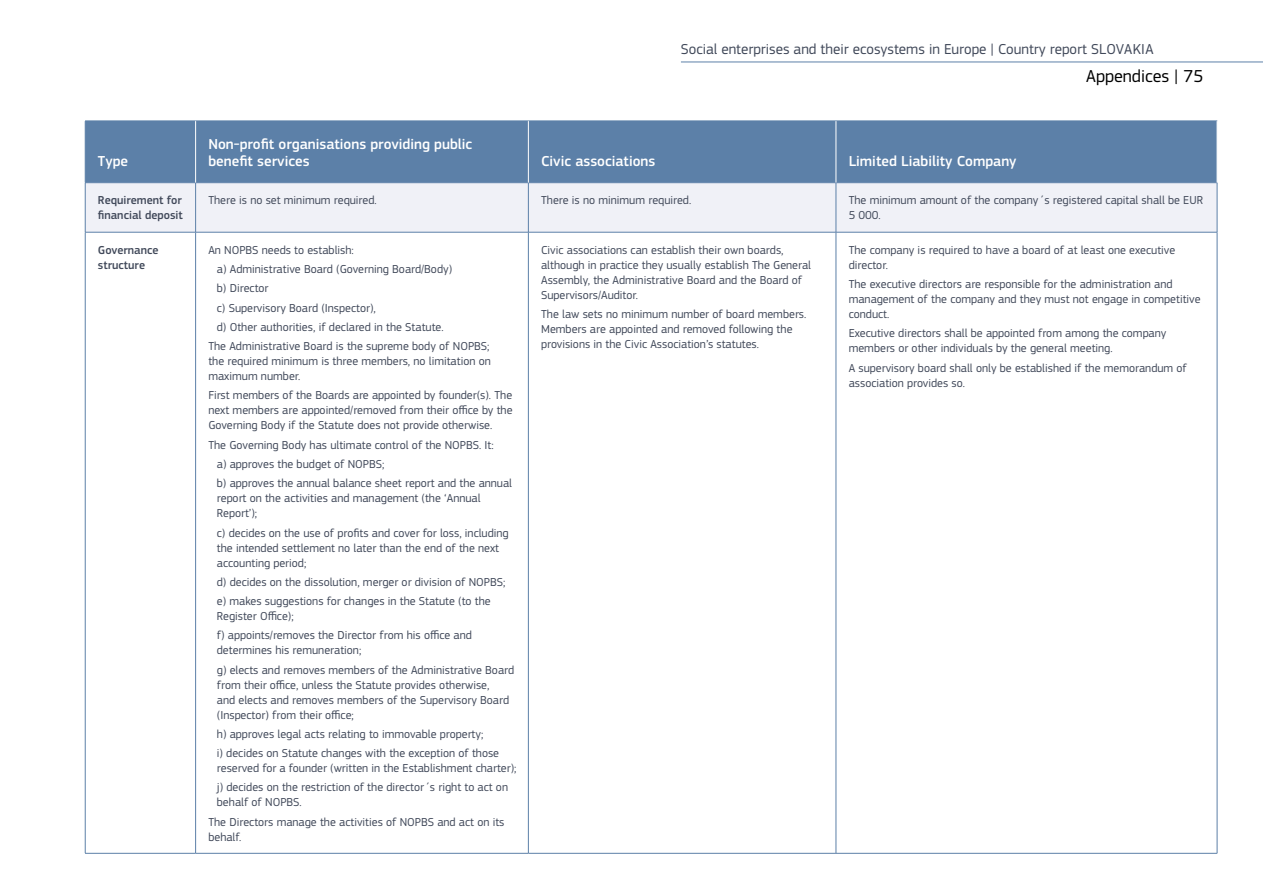
<style>
.page{position:relative;width:1263px;height:893px;background:#fff}
.page>*{position:absolute;margin:0;border:0;box-sizing:border-box;transform-origin:0 0}
.t1{font:18px "EC Square Sans Pro";color:#000}
.Table_title{font:500 15px/16.5px "EC Square Sans Pro";color:#fff}
.t2{font:15px "EC Square Sans Pro";color:#404859}
.Table_text{font:12px/15px "EC Square Sans Pro";color:#404859}
.Table_text-2{font:500 12px/15px "EC Square Sans Pro";color:#404859}
</style>
<div class="page">
<hr style="left:681px;top:62px;width:582px;height:1px;background:#5c80a8">
<div style="left:86px;top:122px;width:1131px;height:60px;background:#5c80a8"></div>
<div style="left:86px;top:183px;width:1131px;height:49px;background:#f0f1f7"></div>
<hr style="left:85px;top:121px;width:111px;height:1px;background:#5c80a8">
<hr style="left:85px;top:121px;width:1px;height:61px;background:#5c80a8">
<hr style="left:196px;top:121px;width:332px;height:1px;background:#5c80a8">
<hr style="left:528px;top:121px;width:308px;height:1px;background:#5c80a8">
<hr style="left:836px;top:121px;width:381px;height:1px;background:#5c80a8">
<hr style="left:85px;top:182px;width:111px;height:1px;background:#5c80a8">
<hr style="left:196px;top:182px;width:332px;height:1px;background:#5c80a8">
<hr style="left:195px;top:183px;width:1px;height:49px;background:#5c80a8">
<hr style="left:528px;top:182px;width:308px;height:1px;background:#5c80a8">
<hr style="left:836px;top:182px;width:381px;height:1px;background:#5c80a8">
<hr style="left:1217px;top:183px;width:1px;height:49px;background:#5c80a8">
<hr style="left:195px;top:232px;width:1px;height:621px;background:#5c80a8">
<hr style="left:1217px;top:232px;width:1px;height:621px;background:#5c80a8">
<hr style="left:85px;top:183px;width:1px;height:49px;background:#5c80a8">
<hr style="left:85px;top:232px;width:111px;height:1px;background:#5c80a8">
<hr style="left:85px;top:232px;width:1px;height:621px;background:#5c80a8">
<hr style="left:196px;top:232px;width:332px;height:1px;background:#5c80a8">
<hr style="left:836px;top:232px;width:381px;height:1px;background:#5c80a8">
<hr style="left:85px;top:853px;width:111px;height:1px;background:#5c80a8">
<hr style="left:196px;top:853px;width:332px;height:1px;background:#5c80a8">
<hr style="left:836px;top:853px;width:381px;height:1px;background:#5c80a8">
<hr style="left:528px;top:183px;width:1px;height:49px;background:#5c80a8">
<hr style="left:836px;top:183px;width:1px;height:49px;background:#5c80a8">
<hr style="left:528px;top:232px;width:308px;height:1px;background:#5c80a8">
<hr style="left:528px;top:232px;width:1px;height:621px;background:#5c80a8">
<hr style="left:836px;top:232px;width:1px;height:621px;background:#5c80a8">
<hr style="left:528px;top:853px;width:308px;height:1px;background:#5c80a8">
<hr style="left:195px;top:121px;width:1px;height:61px;background:#fff">
<hr style="left:528px;top:121px;width:1px;height:61px;background:#fff">
<hr style="left:836px;top:121px;width:1px;height:61px;background:#fff">
<p class="t2" style="left:681px;top:40px;width:474px">Social enterprises and their ecosystems in Europe | Country report SLOVAKIA</p>
<p class="Table_title" style="left:98px;top:153px;width:32px">Type</p>
<p class="Table_title" style="left:208px;top:136px;width:265px">Non-profit organisations providing public benefit services</p>
<p class="Table_title" style="left:541px;top:153px;width:116px">Civic associations</p>
<p class="Table_title" style="left:849px;top:153px;width:169px">Limited Liability Company</p>
<h1 class="t1" style="left:1086px;top:65px;width:119px">Appendices | 75</h1>
<p class="Table_text-2" style="left:98px;top:193px;width:86px">Requirement for financial deposit</p>
<p class="Table_text" style="left:208px;top:193px;width:170px">There is no set minimum required.</p>
<p class="Table_text" style="left:541px;top:193px;width:152px">There is no minimum required.</p>
<p class="Table_text" style="left:849px;top:193px;width:356px">The minimum amount of the company´s registered capital shall be EUR<br>5 000.</p>
<p class="Table_text-2" style="left:98px;top:243px;width:62px">Governance structure</p>
<p class="Table_text" style="left:208px;top:243px;width:147px">An NOPBS needs to establish:</p>
<p class="Table_text" style="left:849px;top:243px;width:328px">The company is required to have a board of at least one executive director.</p>
<p class="Table_text" style="left:849px;top:277px;width:353px">The executive directors are responsible for the administration and management of the company and they must not engage in competitive conduct.</p>
<p class="Table_text" style="left:849px;top:326px;width:319px">Executive directors shall be appointed from among the company members or other individuals by the general meeting.</p>
<p class="Table_text" style="left:849px;top:360px;width:340px">A supervisory board shall only be established if the memorandum of association provides so.</p>
<p class="Table_text" style="left:541px;top:243px;width:271px">Civic associations can establish their own boards, although in practice they usually establish The General Assembly, the Administrative Board and the Board of Supervisors/Auditor.</p>
<p class="Table_text" style="left:541px;top:307px;width:267px">The law sets no minimum number of board members.<br>Members are appointed and removed following the provisions in the Civic Association’s statutes.</p>
<p class="Table_text" style="left:217px;top:262px;width:237px">a) Administrative Board (Governing Board/Body)</p>
<p class="Table_text" style="left:217px;top:281px;width:53px">b) Director</p>
<p class="Table_text" style="left:217px;top:300px;width:160px">c) Supervisory Board (Inspector),</p>
<p class="Table_text" style="left:217px;top:320px;width:228px">d) Other authorities, if declared in the Statute.</p>
<p class="Table_text" style="left:208px;top:339px;width:284px;text-align:justify">The Administrative Board is the supreme body of NOPBS; the required minimum is three members, no limitation on maximum number.</p>
<p class="Table_text" style="left:208px;top:388px;width:306px;text-align:justify">First members of the Boards are appointed by founder(s). The next members are appointed/removed from their office by the Governing Body if the Statute does not provide otherwise.</p>
<p class="Table_text" style="left:208px;top:437px;width:287px">The Governing Body has ultimate control of the NOPBS. It:</p>
<p class="Table_text" style="left:217px;top:457px;width:169px">a) approves the budget of NOPBS;</p>
<p class="Table_text" style="left:217px;top:476px;width:297px">b) approves the annual balance sheet report and the annual report on the activities and management (the ‘Annual<br>Report’);</p>
<p class="Table_text" style="left:217px;top:525px;width:293px">c) decides on the use of profits and cover for loss, including the intended settlement no later than the end of the next accounting period;</p>
<p class="Table_text" style="left:217px;top:574px;width:290px">d) decides on the dissolution, merger or division of NOPBS;</p>
<p class="Table_text" style="left:217px;top:594px;width:275px">e) makes suggestions for changes in the Statute (to the<br>Register Office);</p>
<p class="Table_text" style="left:217px;top:628px;width:257px">f) appoints/removes the Director from his office and determines his remuneration;</p>
<p class="Table_text" style="left:217px;top:662px;width:299px">g) elects and removes members of the Administrative Board from their office, unless the Statute provides otherwise,<br>and elects and removes members of the Supervisory Board (Inspector) from their office;</p>
<p class="Table_text" style="left:217px;top:726px;width:268px">h) approves legal acts relating to immovable property;</p>
<p class="Table_text" style="left:217px;top:746px;width:301px">i) decides on Statute changes with the exception of those reserved for a founder (written in the Establishment charter);</p>
<p class="Table_text" style="left:217px;top:780px;width:293px">j) decides on the restriction of the director´s right to act on behalf of NOPBS.</p>
<p class="Table_text" style="left:208px;top:814px;width:298px">The Directors manage the activities of NOPBS and act on its behalf.</p>
</div>
